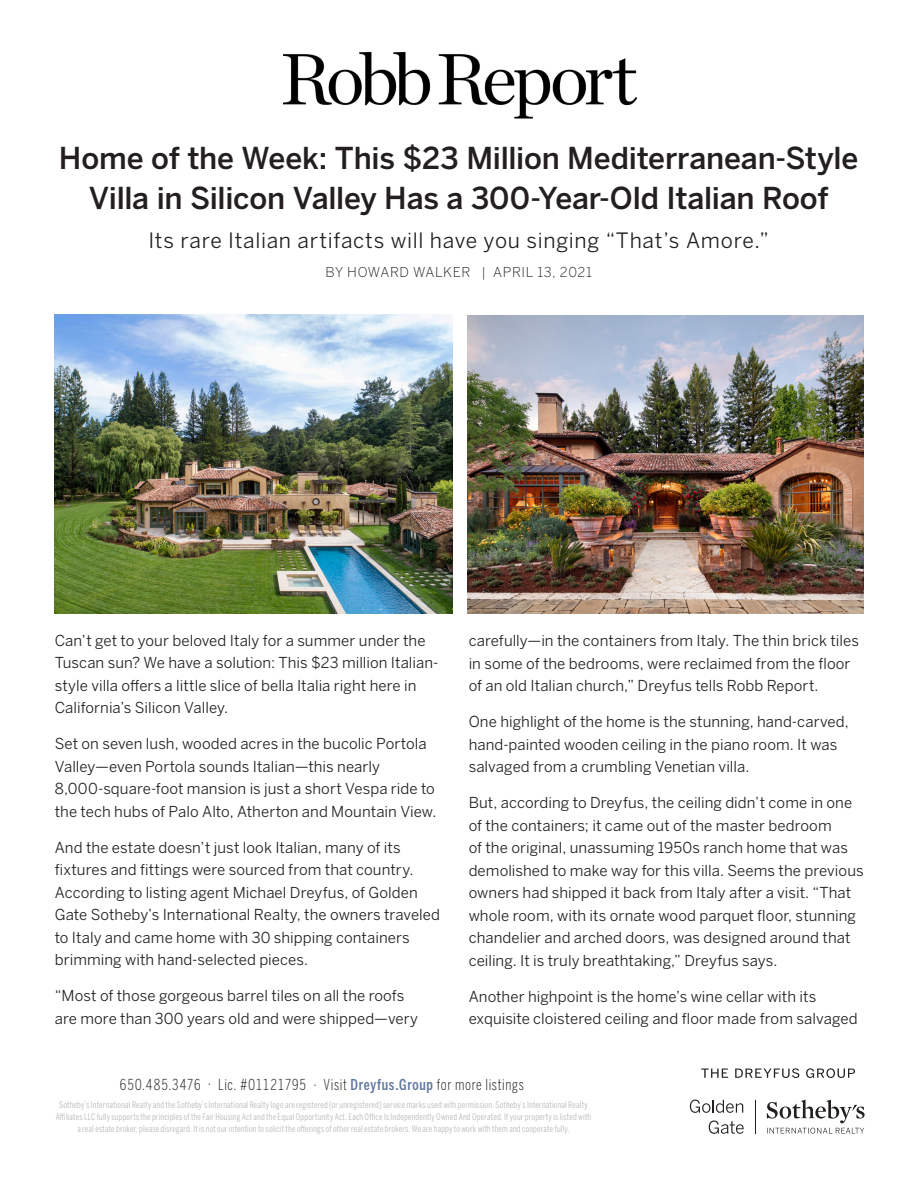
<style>
.page{position:relative;width:918px;height:1188px;background:#fff}
.page>*{position:absolute;margin:0;border:0;box-sizing:border-box;transform-origin:0 0}
.t1{font:500 30px/39.6px "Benton Sans";letter-spacing:-.01em;color:#231f20;text-align:center}
.t2{font:21px "Benton Sans";letter-spacing:.035em;color:#231f20}
.t3{font:15px/22.5px "Benton Sans";letter-spacing:.005em;color:#231f20}
.t4{font:300 15px "Benton Sans Compressed";letter-spacing:.035em;color:#231f20}
.t5{font:300 13.5px "Benton Sans";letter-spacing:.045em;color:#231f20}
.t6{font:9px/12px "Benton Sans Compressed";letter-spacing:.02em;color:#b6b7bb;text-align:center}
.s1{font-weight:500;color:#60779f}
</style>
<div class="page">
<hr style="left:755px;top:1100px;width:1px;height:34px;background:#231f20">
<svg style="left:767px;top:1100px;width:98px;height:34px"></svg>
<svg style="left:690px;top:1100px;width:53px;height:13px"></svg>
<svg style="left:709px;top:1121px;width:35px;height:13px"></svg>
<svg style="left:701px;top:1069px;width:27px;height:9px"></svg>
<svg style="left:735px;top:1068px;width:64px;height:10px"></svg>
<svg style="left:806px;top:1068px;width:49px;height:10px"></svg>
<img style="left:283px;top:52px;width:353px;height:67px">
<img style="left:54px;top:315px;width:398px;height:298px">
<img style="left:468px;top:315px;width:395px;height:298px">
<p class="t1" style="left:59px;top:139px;width:801px">Home of the Week: This $23 Million Mediterranean-Style<br>Villa in Silicon Valley Has a 300-Year-Old Italian Roof</p>
<p class="t2" style="left:149px;top:227px;width:622px">Its rare Italian artifacts will have you singing “That’s Amore.”</p>
<p class="t5" style="left:326px;top:264px;width:268px">BY HOWARD WALKER | APRIL 13, 2021</p>
<p class="t3" style="left:55px;top:629px;width:385px">Can’t get to your beloved Italy for a summer under the Tuscan sun? We have a solution: This $23 million Italian&shy;style villa offers a little slice of bella Italia right here in California’s Silicon Valley.</p>
<p class="t3" style="left:55px;top:732px;width:383px">Set on seven lush, wooded acres in the bucolic Portola Valley—even Portola sounds Italian—this nearly 8,000-square-foot mansion is just a short Vespa ride to the tech hubs of Palo Alto, Atherton and Mountain View.</p>
<p class="t3" style="left:55px;top:836px;width:387px">And the estate doesn’t just look Italian, many of its fixtures and fittings were sourced from that country.<br>According to listing agent Michael Dreyfus, of Golden Gate Sotheby’s International Realty, the owners traveled to Italy and came home with 30 shipping containers brimming with hand-selected pieces.</p>
<p class="t3" style="left:55px;top:984px;width:365px">“Most of those gorgeous barrel tiles on all the roofs are more than 300 years old and were shipped—very</p>
<p class="t3" style="left:469px;top:630px;width:392px">carefully—in the containers from Italy. The thin brick tiles in some of the bedrooms, were reclaimed from the floor of an old Italian church,” Dreyfus tells Robb Report.</p>
<p class="t3" style="left:469px;top:711px;width:382px">One highlight of the home is the stunning, hand-carved, hand-painted wooden ceiling in the piano room. It was salvaged from a crumbling Venetian villa.</p>
<p class="t3" style="left:469px;top:792px;width:397px">But, according to Dreyfus, the ceiling didn’t come in one of the containers; it came out of the master bedroom<br>of the original, unassuming 1950s ranch home that was demolished to make way for this villa. Seems the previous owners had shipped it back from Italy after a visit. “That whole room, with its ornate wood parquet floor, stunning chandelier and arched doors, was designed around that ceiling. It is truly breathtaking,” Dreyfus says.</p>
<p class="t3" style="left:469px;top:985px;width:391px">Another highpoint is the home’s wine cellar with its exquisite cloistered ceiling and floor made from salvaged</p>
<p class="t4" style="left:119px;top:1075px;width:406px">650.485.3476 · Lic. #01121795 · Visit <span class="s1">Dreyfus.Group</span> for more listings</p>
<p class="t6" style="left:56px;top:1099px;width:537px">Sotheby’s International Realty and the Sotheby’s International Realty logo are registered (or unregistered) service marks used with permission. Sotheby’s International Realty<br>Affiliates LLC fully supports the principles of the Fair Housing Act and the Equal Opportunity Act. Each Office Is Independently Owned And Operated. If your property is listed with a real estate broker, please disregard. It is not our intention to solicit the offerings of other real estate brokers. We are happy to work with them and cooperate fully.</p>
</div>
